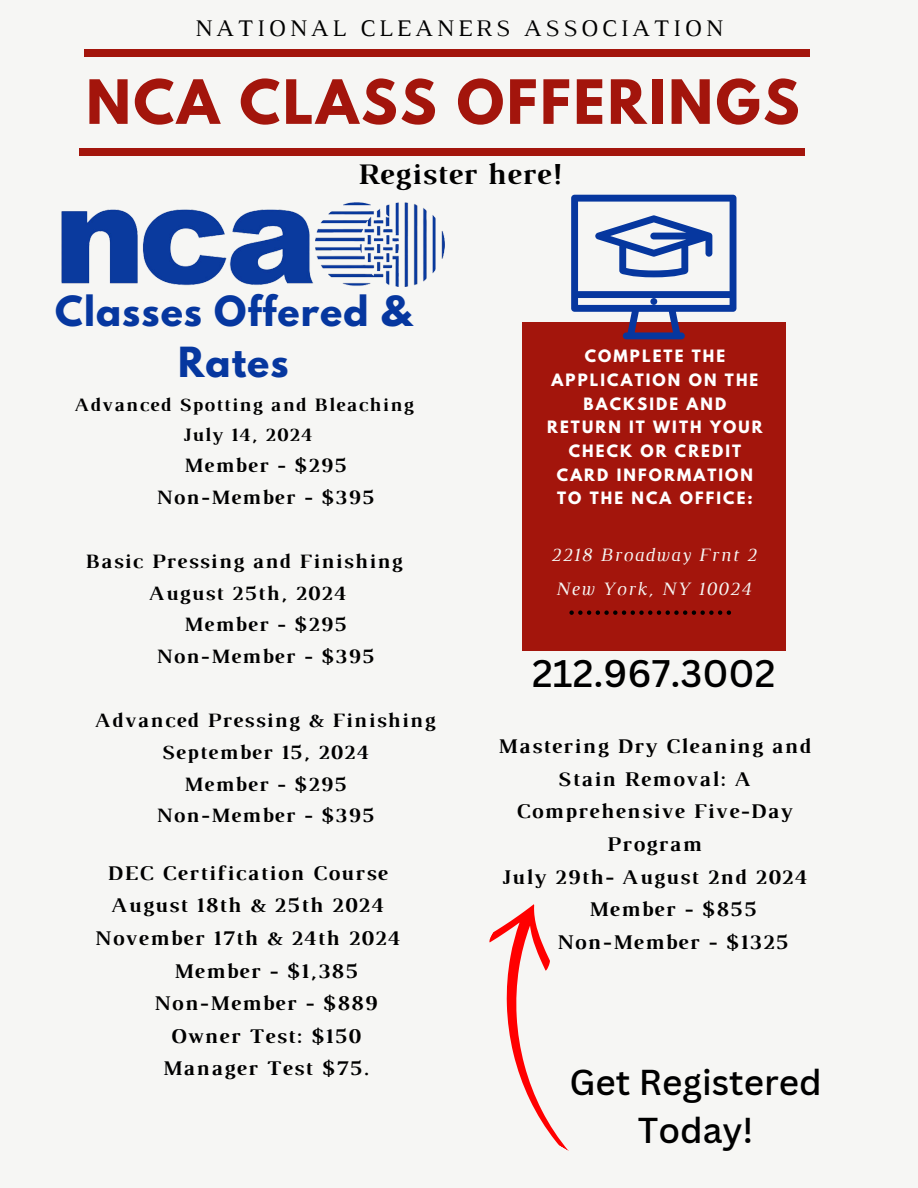
<style>
.page{position:relative;width:918px;height:1188px;background:#f6f6f4}
.page>*{position:absolute;margin:0;border:0;box-sizing:border-box;transform-origin:0 0}
.t1{font:700 54px "League Spartan";letter-spacing:.05em;color:#a3150c}
.t2{font:500 37.35px "Canva Sans";color:#000}
.t3{font:700 36.75px/51.2px "League Spartan";letter-spacing:.03em;color:#06379f;text-align:center}
.t4{font:500 35.1px/48.4px "Canva Sans";color:#000;text-align:center}
.t5{font:700 30.45px "Luthier";letter-spacing:.03em;color:#000}
.t6{font:24.3px "Luthier";letter-spacing:.14em;color:#000}
.t7{font:700 21.3px "Luthier";letter-spacing:.07em;color:#000}
.t8{font:700 20.85px/31.8px "Luthier";letter-spacing:.07em;color:#000;text-align:center}
.t9{font:700 19.35px/29.5px "Luthier";letter-spacing:.07em;color:#000;text-align:center}
.t10{font:italic 19.35px/34.3px "Luthier";letter-spacing:.07em;color:#f6f6f4}
.t11{font:700 15.15px/23.7px "League Spartan";letter-spacing:.14em;color:#fff;text-align:center}
</style>
<div class="page">
<div style="left:79px;top:149px;width:726px;height:6px;background:#a3150c"></div>
<div style="left:84px;top:49px;width:725px;height:7px;background:#a3150c"></div>
<div style="left:522px;top:322px;width:263px;height:329px;background:#a3150c"></div>
<svg style="left:569px;top:610px;width:162px;height:5px"></svg>
<svg style="left:571px;top:195px;width:165px;height:144px"></svg>
<img style="left:61px;top:203px;width:384px;height:84px">
<svg style="left:489px;top:904px;width:80px;height:247px"></svg>
<p class="t6" style="left:195px;top:19px;width:530px">NATIONAL CLEANERS ASSOCIATION</p>
<p class="t1" style="left:86px;top:75px;width:715px">NCA CLASS OFFERINGS</p>
<h3 class="t5" style="left:357px;top:162px;width:205px">Register here!</h3>
<h5 class="t3" style="left:55px;top:290px;width:358px">Classes Offered &amp;<br>Rates</h5>
<p class="t9" style="left:74px;top:391px;width:340px">Advanced Spotting and Bleaching<br>July 14, 2024</p>
<p class="t8" style="left:156px;top:451px;width:219px">Member - $295<br>Non-Member - $395</p>
<h2 class="t8" style="left:85px;top:547px;width:319px">Basic Pressing and Finishing</h2>
<h2 class="t8" style="left:149px;top:578px;width:198px">August 25th, 2024</h2>
<h2 class="t8" style="left:183px;top:610px;width:164px">Member - $295</h2>
<h2 class="t8" style="left:156px;top:642px;width:219px">Non-Member - $395</h2>
<p class="t11" style="left:547px;top:346px;width:217px">COMPLETE THE<br>APPLICATION ON THE<br>BACKSIDE AND<br>RETURN IT WITH YOUR<br>CHECK OR CREDIT<br>CARD INFORMATION<br>TO THE NCA OFFICE:</p>
<h4 class="t10" style="left:551px;top:539px;width:207px">2218 Broadway Frnt 2<br>New York, NY 10024</h4>
<h2 class="t2" style="left:532px;top:647px;width:245px">212.967.3002</h2>
<p class="t8" style="left:95px;top:706px;width:342px">Advanced Pressing &amp; Finishing<br>September 15, 2024<br>Member - $295<br>Non-Member - $395</p>
<h5 class="t7" style="left:497px;top:738px;width:315px">Mastering Dry Cleaning and</h5>
<h5 class="t7" style="left:557px;top:771px;width:195px">Stain Removal: A</h5>
<h5 class="t7" style="left:516px;top:804px;width:278px">Comprehensive Five-Day</h5>
<h5 class="t7" style="left:606px;top:836px;width:97px">Program</h5>
<h5 class="t7" style="left:501px;top:869px;width:307px">July 29th- August 2nd 2024</h5>
<h5 class="t7" style="left:588px;top:902px;width:169px">Member - $855</h5>
<h5 class="t7" style="left:556px;top:934px;width:233px">Non-Member - $1325</h5>
<h5 class="t7" style="left:107px;top:865px;width:282px">DEC Certification Course</h5>
<h5 class="t7" style="left:111px;top:898px;width:274px">August 18th &amp; 25th 2024</h5>
<h5 class="t7" style="left:94px;top:930px;width:307px">November 17th &amp; 24th 2024</h5>
<h5 class="t7" style="left:173px;top:963px;width:186px">Member - $1,385</h5>
<h5 class="t7" style="left:153px;top:995px;width:225px">Non-Member - $889</h5>
<h5 class="t7" style="left:170px;top:1028px;width:191px">Owner Test: $150</h5>
<h5 class="t7" style="left:162px;top:1061px;width:208px">Manager Test $75.</h5>
<h5 class="t4" style="left:570px;top:1057px;width:254px">Get Registered<br>Today!</h5>
</div>
